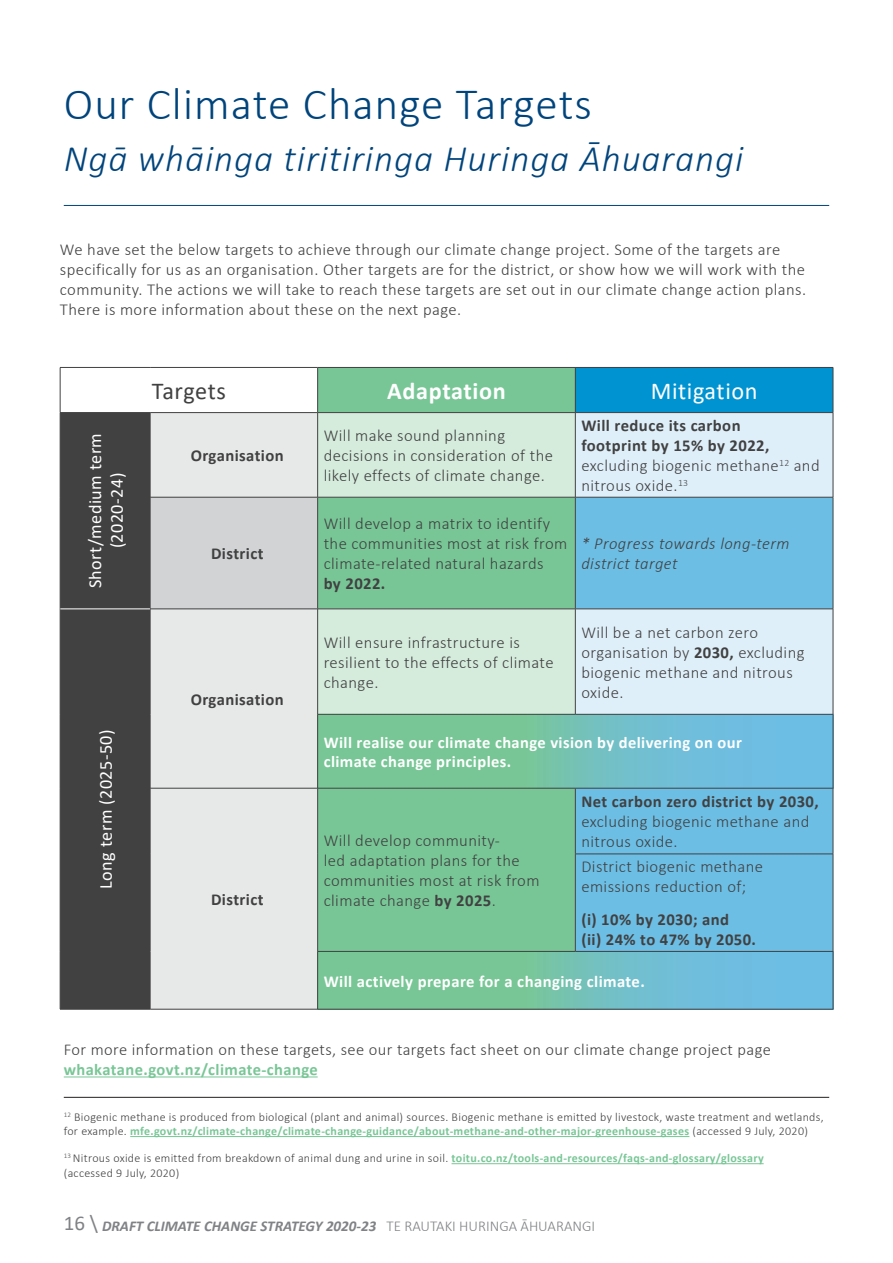
<style>
.page{position:relative;width:893px;height:1263px;background:#fff}
.page>*{position:absolute;margin:0;border:0;box-sizing:border-box;transform-origin:0 0}
.t1{font:300 45px "Calibri";letter-spacing:.025em;color:#00447c}
.t2{font:italic 300 37.5px "Calibri";letter-spacing:.025em;color:#00447c}
.t3{font:700 24.3px "Calibri";letter-spacing:.025em;color:#fff}
.t4{font:24.3px "Calibri";letter-spacing:.025em;color:#fff}
.t5{font:24.3px "Calibri";letter-spacing:.02em;color:#414142}
.t6{font:18.15px/21.8px "Calibri";letter-spacing:.025em;color:#fff;text-align:center}
.t7{font:300 16.65px/20px "Calibri";letter-spacing:.025em;color:#414142}
.t8{font:700 16.65px/20px "Calibri";letter-spacing:.025em;color:#414142}
.t9{font:italic 300 16.65px/20px "Calibri";letter-spacing:.025em;color:#414142}
.t10{font:700 16.65px "Calibri";letter-spacing:.025em;color:#fff}
.t11{font:300 16.5px "Calibri";letter-spacing:.025em;color:#414142}
.t12{font:700 16.5px/19.8px "Calibri";letter-spacing:.025em;color:#fff}
.t13{font:700 16.5px "Calibri";letter-spacing:.025em;color:#78c696}
.t14{font:italic 700 15px "Calibri";color:#808285}
.t15{font:300 12px/14.4px "Calibri";letter-spacing:.025em;color:#414142}
.s1{font-weight:300}
.s2{font-weight:700}
.s3{font-weight:700;color:#78c696}
.s4{font-weight:400;font-style:normal;font-size:21px}
.s5{font-weight:300;font-style:normal}
</style>
<div class="page">
<hr style="left:64px;top:205px;width:765px;height:1px;background:#00447c">
<div style="left:318px;top:368px;width:257px;height:583px;background:#78c696"></div>
<div style="left:575px;top:367px;width:258px;height:46px;background:#0093d1"></div>
<div style="left:61px;top:413px;width:89px;height:596px;background:#414142"></div>
<div style="left:151px;top:413px;width:166px;height:596px;background:#e7e8e8"></div>
<svg style="left:318px;top:413px;width:257px;height:301px;background:#b1dcc0"></svg>
<div style="left:576px;top:413px;width:257px;height:84px;background:#dfeff9"></div>
<div style="left:150px;top:497px;width:168px;height:112px;background:#d1d3d4"></div>
<svg style="left:576px;top:498px;width:257px;height:453px;background:#92cdea"></svg>
<svg style="left:318px;top:715px;width:515px;height:73px;background:#73c1b7"></svg>
<div style="left:575px;top:788px;width:258px;height:66px;background:#6dbee4"></div>
<svg style="left:318px;top:952px;width:515px;height:57px;background:#73c1b7"></svg>
<hr style="left:60px;top:367px;width:90px;height:1px;background:#414142">
<hr style="left:60px;top:368px;width:1px;height:44px;background:#414142">
<hr style="left:150px;top:367px;width:168px;height:1px;background:#414142">
<hr style="left:318px;top:367px;width:257px;height:1px;background:#414142">
<hr style="left:317px;top:368px;width:1px;height:44px;background:#414142">
<hr style="left:575px;top:367px;width:258px;height:1px;background:#414142">
<hr style="left:575px;top:368px;width:1px;height:44px;background:#414142">
<hr style="left:833px;top:368px;width:1px;height:44px;background:#414142">
<hr style="left:60px;top:412px;width:90px;height:1px;background:#414142">
<hr style="left:60px;top:413px;width:1px;height:84px;background:#414142">
<hr style="left:317px;top:413px;width:1px;height:84px;background:#414142">
<hr style="left:575px;top:413px;width:1px;height:84px;background:#414142">
<hr style="left:60px;top:497px;width:1px;height:112px;background:#414142">
<hr style="left:150px;top:497px;width:168px;height:1px;background:#414142">
<hr style="left:318px;top:497px;width:257px;height:1px;background:#414142">
<hr style="left:317px;top:497px;width:1px;height:112px;background:#414142">
<hr style="left:575px;top:497px;width:258px;height:1px;background:#414142">
<hr style="left:575px;top:497px;width:1px;height:112px;background:#414142">
<hr style="left:60px;top:609px;width:1px;height:105px;background:#414142">
<hr style="left:150px;top:609px;width:168px;height:1px;background:#414142">
<hr style="left:318px;top:609px;width:257px;height:1px;background:#414142">
<hr style="left:317px;top:609px;width:1px;height:105px;background:#414142">
<hr style="left:575px;top:609px;width:258px;height:1px;background:#414142">
<hr style="left:575px;top:609px;width:1px;height:105px;background:#414142">
<hr style="left:60px;top:714px;width:1px;height:74px;background:#414142">
<hr style="left:60px;top:788px;width:1px;height:66px;background:#414142">
<hr style="left:150px;top:788px;width:168px;height:1px;background:#414142">
<hr style="left:317px;top:788px;width:1px;height:66px;background:#414142">
<hr style="left:575px;top:788px;width:1px;height:66px;background:#414142">
<hr style="left:60px;top:854px;width:1px;height:97px;background:#414142">
<hr style="left:317px;top:854px;width:1px;height:97px;background:#414142">
<hr style="left:575px;top:854px;width:258px;height:1px;background:#414142">
<hr style="left:575px;top:854px;width:1px;height:97px;background:#414142">
<hr style="left:60px;top:951px;width:1px;height:58px;background:#414142">
<hr style="left:317px;top:951px;width:258px;height:1px;background:#414142">
<hr style="left:317px;top:951px;width:1px;height:58px;background:#414142">
<hr style="left:575px;top:951px;width:258px;height:1px;background:#414142">
<hr style="left:60px;top:1009px;width:90px;height:1px;background:#414142">
<hr style="left:150px;top:412px;width:168px;height:1px;background:#414142">
<hr style="left:150px;top:413px;width:1px;height:84px;background:#414142">
<hr style="left:318px;top:412px;width:257px;height:1px;background:#414142">
<hr style="left:575px;top:412px;width:258px;height:1px;background:#414142">
<hr style="left:833px;top:413px;width:1px;height:84px;background:#414142">
<hr style="left:150px;top:497px;width:1px;height:112px;background:#414142">
<hr style="left:833px;top:497px;width:1px;height:112px;background:#414142">
<hr style="left:150px;top:609px;width:1px;height:105px;background:#414142">
<hr style="left:150px;top:714px;width:1px;height:74px;background:#414142">
<hr style="left:833px;top:609px;width:1px;height:105px;background:#414142">
<hr style="left:150px;top:788px;width:1px;height:66px;background:#414142">
<hr style="left:150px;top:854px;width:1px;height:97px;background:#414142">
<hr style="left:150px;top:951px;width:1px;height:58px;background:#414142">
<hr style="left:150px;top:1009px;width:168px;height:1px;background:#414142">
<hr style="left:833px;top:788px;width:1px;height:66px;background:#414142">
<hr style="left:833px;top:854px;width:1px;height:97px;background:#414142">
<hr style="left:833px;top:951px;width:1px;height:58px;background:#414142">
<hr style="left:318px;top:1009px;width:257px;height:1px;background:#414142">
<hr style="left:575px;top:1009px;width:258px;height:1px;background:#414142">
<hr style="left:317px;top:714px;width:258px;height:1px;background:#414142">
<hr style="left:575px;top:714px;width:258px;height:1px;background:#414142">
<hr style="left:317px;top:714px;width:1px;height:74px;background:#414142">
<hr style="left:833px;top:714px;width:1px;height:74px;background:#414142">
<hr style="left:318px;top:788px;width:257px;height:1px;background:#414142">
<hr style="left:575px;top:788px;width:258px;height:1px;background:#414142">
<hr style="left:60px;top:608px;width:90px;height:1px;background:#fff">
<hr style="left:130px;top:1136px;width:559px;height:1px;background:#78c696">
<hr style="left:452px;top:1163px;width:312px;height:1px;background:#78c696">
<hr style="left:64px;top:1097px;width:765px;height:1px;background:#231f20">
<hr style="left:64px;top:1077px;width:254px;height:1px;background:#78c696">
<h1 class="t1" style="left:64px;top:76px;width:530px">Our Climate Change Targets</h1>
<h2 class="t2" style="left:64px;top:135px;width:681px">Ngā whāinga tiritiringa Huringa Āhuarangi</h2>
<p class="t7" style="left:60px;top:240px;width:748px">We have set the below targets to achieve through our climate change project. Some of the targets are specifically for us as an organisation. Other targets are for the district, or show how we will work with the community. The actions we will take to reach these targets are set out in our climate change action plans.<br>There is more information about these on the next page.</p>
<p class="t6" style="left:84px;top:588px;width:157px;rotate:-90deg">Short/medium term (2020-24)</p>
<p class="t6" style="left:95px;top:889px;width:161px;rotate:-90deg">Long term (2025-50)</p>
<h3 class="t5" style="left:152px;top:374px;width:76px">Targets</h3>
<h3 class="t3" style="left:387px;top:374px;width:120px">Adaptation</h3>
<h3 class="t4" style="left:651px;top:374px;width:108px">Mitigation</h3>
<p class="t8" style="left:191px;top:445px;width:94px">Organisation</p>
<p class="t8" style="left:211px;top:544px;width:54px">District</p>
<p class="t8" style="left:191px;top:689px;width:94px">Organisation</p>
<p class="t8" style="left:211px;top:889px;width:54px">District</p>
<p class="t7" style="left:324px;top:425px;width:231px">Will make sound planning decisions in consideration of the likely effects of climate change.</p>
<p class="t8" style="left:581px;top:415px;width:240px">Will reduce its carbon<br>footprint by 15% by 2022, <span class="s1">excluding biogenic methane</span><sup>12</sup> <span class="s1">and nitrous oxide.</span><sup>13</sup></p>
<p class="t7" style="left:324px;top:514px;width:245px">Will develop a matrix to identify the communities most at risk from climate-related natural hazards</p>
<p class="t8" style="left:324px;top:574px;width:63px">by 2022.</p>
<p class="t9" style="left:581px;top:534px;width:210px">* Progress towards long-term district target</p>
<p class="t7" style="left:324px;top:632px;width:231px">Will ensure infrastructure is resilient to the effects of climate change.</p>
<p class="t7" style="left:581px;top:622px;width:225px">Will be a net carbon zero organisation by <span class="s2">2030,</span> excluding biogenic methane and nitrous oxide.</p>
<p class="t12" style="left:324px;top:732px;width:420px">Will realise our climate change vision by delivering on our climate change principles.</p>
<p class="t8" style="left:581px;top:791px;width:239px">Net carbon zero district by 2030,</p>
<p class="t7" style="left:581px;top:812px;width:229px">excluding biogenic methane and nitrous oxide.</p>
<p class="t7" style="left:581px;top:857px;width:183px">District biogenic methane emissions reduction of;</p>
<p class="t8" style="left:581px;top:910px;width:176px">(i) 10% by 2030; and<br>(ii) 24% to 47% by 2050.</p>
<p class="t10" style="left:324px;top:969px;width:323px">Will actively prepare for a changing climate.</p>
<p class="t7" style="left:324px;top:830px;width:217px">Will develop community-<br>led adaptation plans for the communities most at risk from climate change <span class="s2">by 2025</span>.</p>
<p class="t11" style="left:64px;top:1039px;width:709px">For more information on these targets, see our targets fact sheet on our climate change project page</p>
<p class="t13" style="left:64px;top:1058px;width:255px">whakatane.govt.nz/climate-change</p>
<p class="t15" style="left:64px;top:1109px;width:761px"><sup>12</sup> Biogenic methane is produced from biological (plant and animal) sources. Biogenic methane is emitted by livestock, waste treatment and wetlands, for example. <span class="s3">mfe.govt.nz/climate-change/climate-change-guidance/about-methane-and-other-major-greenhouse-gases</span> (accessed 9 July, 2020)</p>
<p class="t15" style="left:64px;top:1151px;width:702px"><sup>13</sup> Nitrous oxide is emitted from breakdown of animal dung and urine in soil. <span class="s3">toitu.co.nz/tools-and-resources/faqs-and-glossary/glossary </span>(accessed 9 July, 2020)</p>
<p class="t14" style="left:64px;top:1215px;width:533px"><span class="s4">16 \</span> DRAFT CLIMATE CHANGE STRATEGY 2020-23 <span class="s5">TE RAUTAKI HURINGA ĀHUARANGI</span></p>
</div>
